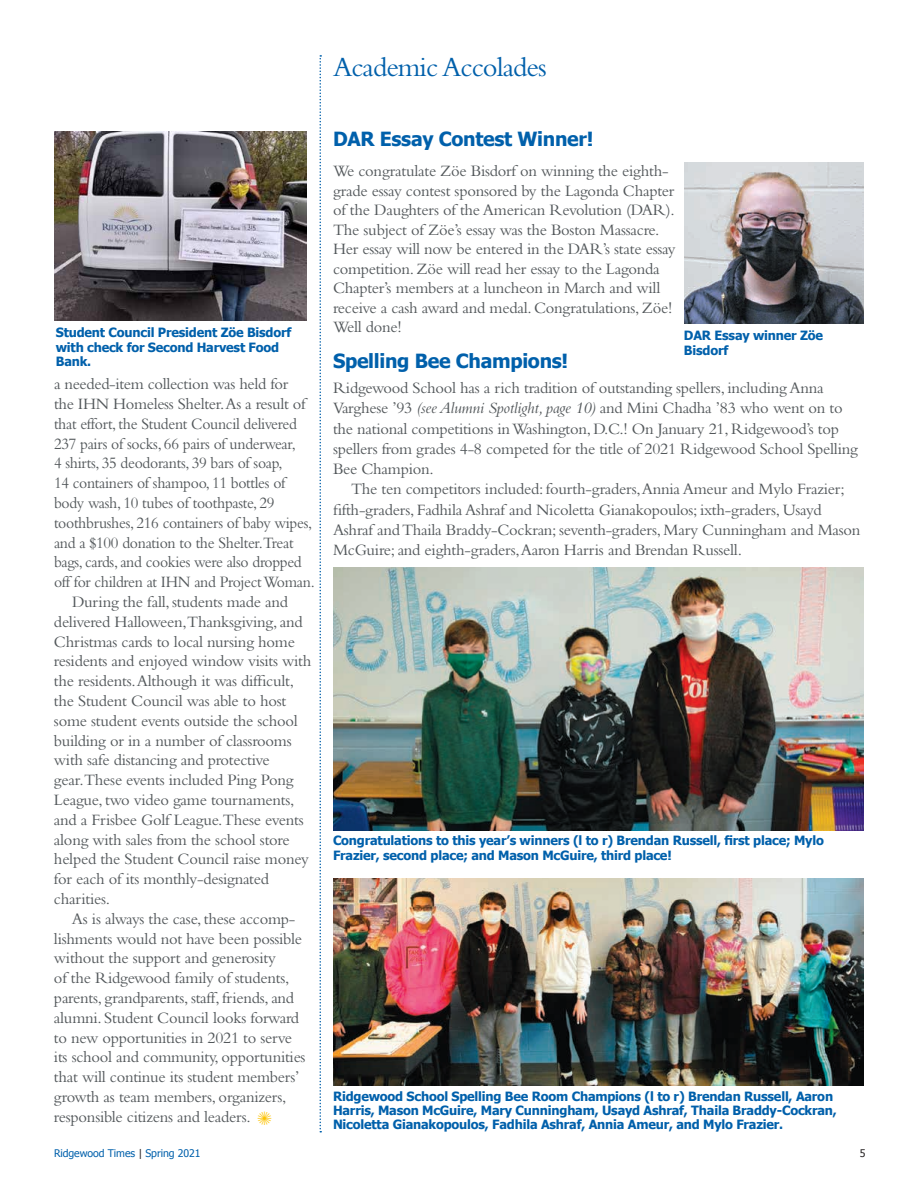
<style>
.page{position:relative;width:918px;height:1188px;background:#fff}
.page>*{position:absolute;margin:0;border:0;box-sizing:border-box;transform-origin:0 0}
.t1{font:28.5px "Bembo";letter-spacing:-.03em;color:#0060ab}
.t2{font:700 19.5px "Tahoma";letter-spacing:-.015em;color:#0060ab}
.t3{font:16.5px/19.5px "Bembo";letter-spacing:-.015em;color:#52575a}
.t4{font:16.5px "Bembo";letter-spacing:-.015em;color:#52575a;scale:.95 1}
.t5{font:700 12.75px/14.2px "Tahoma";letter-spacing:-.015em;color:#0060ab}
.t6{font:10.5px "Tahoma";letter-spacing:-.005em;color:#0060ab}
.t7{font:10.5px "Tahoma";color:#231f20}
.s1{font-style:italic}
.s2{color:#231f20}
</style>
<div class="page">
<svg style="left:320px;top:55px;width:1px;height:1077px"></svg>
<img style="left:333px;top:567px;width:531px;height:264px">
<img style="left:333px;top:878px;width:531px;height:207px">
<img style="left:684px;top:162px;width:179px;height:162px">
<img style="left:54px;top:131px;width:252px;height:189px">
<h1 class="t1" style="left:333px;top:50px;width:215px">Academic Accolades</h1>
<p class="t5" style="left:56px;top:325px;width:237px">Student Council President Zöe Bisdorf with check for Second Harvest Food<br>Bank.</p>
<p class="t3" style="left:54px;top:374px;width:236px">a needed-item collection was held for</p>
<p class="t3" style="left:54px;top:394px;width:253px">the IHN Homeless Shelter.As a result of</p>
<p class="t4" style="left:54px;top:414px;width:257px">that effort, the Student Council delivered</p>
<p class="t4" style="left:54px;top:434px;width:256px">237 pairs of socks, 66 pairs of underwear,</p>
<p class="t4" style="left:54px;top:454px;width:242px">4 shirts, 35 deodorants, 39 bars of soap,</p>
<p class="t4" style="left:54px;top:473px;width:245px">14 containers of shampoo, 11 bottles of</p>
<p class="t4" style="left:54px;top:493px;width:234px">body wash, 10 tubes of toothpaste, 29</p>
<p class="t4" style="left:54px;top:513px;width:273px">toothbrushes, 216 containers of baby wipes,</p>
<p class="t4" style="left:54px;top:533px;width:254px">and a $100 donation to the Shelter.Treat</p>
<p class="t4" style="left:54px;top:553px;width:262px">bags, cards, and cookies were also dropped</p>
<p class="t4" style="left:54px;top:572px;width:276px">off for children at IHN and Project Woman.</p>
<p class="t3" style="left:72px;top:592px;width:218px">During the fall, students made and</p>
<p class="t3" style="left:54px;top:612px;width:250px">delivered Halloween,Thanksgiving, and</p>
<p class="t3" style="left:54px;top:631px;width:242px">Christmas cards to local nursing home</p>
<p class="t3" style="left:54px;top:651px;width:259px">residents and enjoyed window visits with</p>
<p class="t3" style="left:54px;top:671px;width:242px">the residents. Although it was difficult,</p>
<p class="t3" style="left:54px;top:691px;width:234px">the Student Council was able to host</p>
<p class="t3" style="left:54px;top:711px;width:245px">some student events outside the school</p>
<p class="t3" style="left:54px;top:730px;width:239px">building or in a number of classrooms</p>
<p class="t3" style="left:54px;top:750px;width:217px">with safe distancing and protective</p>
<p class="t3" style="left:54px;top:770px;width:241px">gear.These events included Ping Pong</p>
<p class="t3" style="left:54px;top:790px;width:242px">League, two video game tournaments,</p>
<p class="t3" style="left:54px;top:810px;width:251px">and a Frisbee Golf League.These events</p>
<p class="t3" style="left:54px;top:829px;width:237px">along with sales from the school store</p>
<p class="t3" style="left:54px;top:849px;width:256px">helped the Student Council raise money</p>
<p class="t3" style="left:54px;top:869px;width:217px">for each of its monthly-designated</p>
<p class="t3" style="left:54px;top:889px;width:58px">charities.</p>
<p class="t3" style="left:72px;top:909px;width:225px">As is always the case, these accomp-</p>
<p class="t3" style="left:54px;top:928px;width:249px">lishments would not have been possible</p>
<p class="t3" style="left:54px;top:948px;width:223px">without the support and generosity</p>
<p class="t3" style="left:54px;top:968px;width:237px">of the Ridgewood family of students,</p>
<p class="t3" style="left:54px;top:988px;width:242px">parents, grandparents, staff, friends, and</p>
<p class="t3" style="left:54px;top:1008px;width:247px">alumni. Student Council looks forward</p>
<p class="t3" style="left:54px;top:1027px;width:240px">to new opportunities in 2021 to serve</p>
<p class="t3" style="left:54px;top:1047px;width:253px">its school and community, opportunities</p>
<p class="t3" style="left:54px;top:1067px;width:247px">that will continue its student members’</p>
<p class="t3" style="left:54px;top:1087px;width:234px">growth as team members, organizers,</p>
<p class="t3" style="left:54px;top:1107px;width:198px">responsible citizens and leaders.</p>
<p class="t2" style="left:333px;top:126px;width:262px">DAR Essay Contest Winner!</p>
<p class="t3" style="left:333px;top:161px;width:344px">We congratulate Zöe Bisdorf on winning the eighth&shy;grade essay contest sponsored by the Lagonda Chapter of the Daughters of the American Revolution (DAR).<br>The subject of Zöe’s essay was the Boston Massacre.<br>Her essay will now be entered in the DAR’s state essay competition. Zöe will read her essay to the Lagonda Chapter’s members at a luncheon in March and will receive a cash award and medal. Congratulations, Zöe!<br>Well done!</p>
<p class="t2" style="left:333px;top:348px;width:237px">Spelling Bee Champions!</p>
<p class="t3" style="left:333px;top:377px;width:526px;line-height:20.2px">Ridgewood School has a rich tradition of outstanding spellers, including Anna Varghese ’93 <span class="s1">(see Alumni Spotlight, page 10)</span> and Mini Chadha ’83 who went on to the national competitions in Washington, D.C.! On January 21, Ridgewood’s top spellers from grades 4-8 competed for the title of 2021 Ridgewood School Spelling Bee Champion.</p>
<p class="t3" style="left:333px;top:479px;width:529px;line-height:20.2px;text-indent:18px">The ten competitors included: fourth-graders, Annia Ameur and Mylo Frazier; fifth-graders, Fadhila Ashraf and Nicoletta Gianakopoulos; ixth-graders, Usayd Ashraf and Thaila Braddy-Cockran; seventh-graders, Mary Cunningham and Mason McGuire; and eighth-graders, Aaron Harris and Brendan Russell.</p>
<p class="t5" style="left:684px;top:328px;width:141px">DAR Essay winner Zöe<br>Bisdorf</p>
<p class="t5" style="left:333px;top:833px;width:493px">Congratulations to this year’s winners (l to r) Brendan Russell, first place; Mylo<br>Frazier, second place; and Mason McGuire, third place!</p>
<p class="t5" style="left:333px;top:1088px;width:505px">Ridgewood School Spelling Bee Room Champions (l to r) Brendan Russell, Aaron<br>Harris, Mason McGuire, Mary Cunningham, Usayd Ashraf, Thaila Braddy-Cockran,<br>Nicoletta Gianakopoulos, Fadhila Ashraf, Annia Ameur, and Mylo Frazier.</p>
<p class="t6" style="left:54px;top:1146px;width:148px">Ridgewood Times <span class="s2">|</span> Spring 2021</p>
<p class="t7" style="left:860px;top:1146px;width:7px">5</p>
</div>
